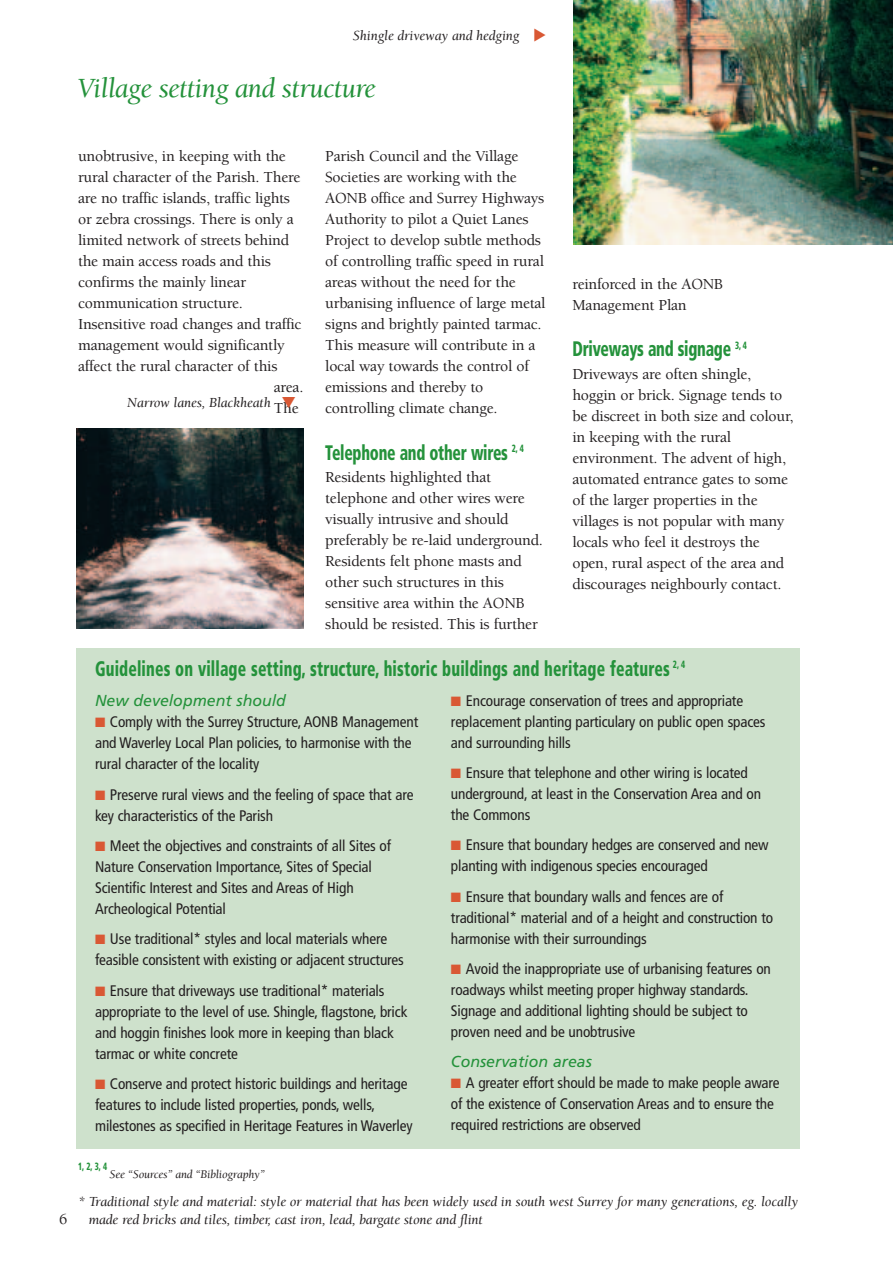
<style>
.page{position:relative;width:893px;height:1263px;background:#fff}
.page>*{position:absolute;margin:0;border:0;box-sizing:border-box;transform-origin:0 0}
.t1{font:italic 28.5px "Berkeley";letter-spacing:-.025em;color:#24923b}
.t2{font:900 condensed 21px "Frutiger";letter-spacing:.01em;color:#24923b;scale:.75 1}
.t3{font:900 condensed 21px "Frutiger";letter-spacing:-.015em;color:#24923b;scale:.75 1}
.t4{font:italic 15.9px "Frutiger";color:#24923b}
.t5{font:500 15.75px/21px "Berkeley";letter-spacing:-.015em;color:#231f20}
.t6{font:condensed 15.3px/21px "Frutiger";letter-spacing:-.01em;color:#231f20}
.t7{font:italic 14.25px/18px "Berkeley";letter-spacing:-.01em;color:#231f20}
.t8{font:italic 12px "Berkeley";letter-spacing:-.015em;color:#231f20}
.t9{font:900 condensed 10.5px "Frutiger";color:#24923b;scale:.75 1}
.s1{color:#d95834}
</style>
<div class="page">
<div style="left:77px;top:648px;width:722px;height:500px;background:#cee1cc"></div>
<img style="left:77px;top:428px;width:226px;height:201px">
<img style="left:573px;top:0;width:319px;height:244px">
<p class="t7" style="left:353px;top:27px;width:168px">Shingle driveway and hedging</p>
<h1 class="t1" style="left:77px;top:77px;width:300px">Village setting and structure</h1>
<p class="t5" style="left:78px;top:147px;width:209px">unobtrusive, in keeping with the</p>
<p class="t5" style="left:78px;top:168px;width:224px">rural character of the Parish. There</p>
<p class="t5" style="left:78px;top:189px;width:213px">are no traffic islands, traffic lights</p>
<p class="t5" style="left:78px;top:210px;width:217px">or zebra crossings. There is only a</p>
<p class="t5" style="left:78px;top:231px;width:212px">limited network of streets behind</p>
<p class="t5" style="left:78px;top:252px;width:194px">the main access roads and this</p>
<p class="t5" style="left:78px;top:273px;width:169px">confirms the mainly linear</p>
<p class="t5" style="left:78px;top:294px;width:166px">communication structure.</p>
<p class="t5" style="left:78px;top:315px;width:225px">Insensitive road changes and traffic</p>
<p class="t5" style="left:78px;top:336px;width:208px">management would significantly</p>
<p class="t5" style="left:78px;top:357px;width:201px">affect the rural character of this</p>
<p class="t5" style="left:274px;top:378px;width:31px">area.</p>
<p class="t5" style="left:274px;top:399px;width:26px">The</p>
<p class="t7" style="left:127px;top:395px;width:145px">Narrow lanes, Blackheath</p>
<p class="t5" style="left:325px;top:147px;width:222px">Parish Council and the Village<br>Societies are working with the<br>AONB office and Surrey Highways<br>Authority to pilot a Quiet Lanes<br>Project to develop subtle methods of controlling traffic speed in rural areas without the need for the urbanising influence of large metal signs and brightly painted tarmac.<br>This measure will contribute in a local way towards the control of emissions and thereby to controlling climate change.</p>
<h2 class="t3" style="left:325px;top:444px;width:266px">Telephone and other wires <sup>2,</sup> <sup>4</sup></h2>
<p class="t5" style="left:325px;top:468px;width:219px">Residents highlighted that telephone and other wires were visually intrusive and should preferably be re-laid underground.<br>Residents felt phone masts and other such structures in this sensitive area within the AONB should be resisted. This is further</p>
<p class="t5" style="left:572px;top:275px;width:152px">reinforced in the AONB<br>Management Plan</p>
<h2 class="t3" style="left:572px;top:341px;width:234px">Driveways and signage <sup>3,</sup> <sup>4</sup></h2>
<p class="t5" style="left:572px;top:365px;width:223px">Driveways are often shingle, hoggin or brick. Signage tends to be discreet in both size and colour, in keeping with the rural environment. The advent of high, automated entrance gates to some of the larger properties in the villages is not popular with many locals who feel it destroys the open, rural aspect of the area and discourages neighbourly contact.</p>
<p class="t5" style="left:59px;top:1210px;width:10px">6</p>
<h2 class="t2" style="left:95px;top:660px;width:788px">Guidelines on village setting, structure, historic buildings and heritage features <sup>2,</sup> <sup>4</sup></h2>
<p class="t4" style="left:95px;top:694px;width:192px">New development should</p>
<p class="t6" style="left:95px;top:713px;width:324px"><span class="s1">■</span> Comply with the Surrey Structure, AONB Management and Waverley Local Plan policies, to harmonise with the rural character of the locality</p>
<p class="t6" style="left:95px;top:785px;width:320px"><span class="s1">■</span> Preserve rural views and the feeling of space that are key characteristics of the Parish</p>
<p class="t6" style="left:95px;top:836px;width:297px"><span class="s1">■</span> Meet the objectives and constraints of all Sites of Nature Conservation Importance, Sites of Special Scientific Interest and Sites and Areas of High Archeological Potential</p>
<p class="t6" style="left:95px;top:930px;width:310px"><span class="s1">■</span> Use traditional* styles and local materials where feasible consistent with existing or adjacent structures</p>
<p class="t6" style="left:95px;top:981px;width:314px"><span class="s1">■</span> Ensure that driveways use traditional* materials appropriate to the level of use. Shingle, flagstone, brick and hoggin finishes look more in keeping than black tarmac or white concrete</p>
<p class="t6" style="left:95px;top:1074px;width:319px"><span class="s1">■</span> Conserve and protect historic buildings and heritage features to include listed properties, ponds, wells, milestones as specified in Heritage Features in Waverley</p>
<p class="t6" style="left:451px;top:691px;width:316px"><span class="s1">■</span> Encourage conservation of trees and appropriate replacement planting particulary on public open spaces and surrounding hills</p>
<p class="t6" style="left:451px;top:763px;width:311px"><span class="s1">■</span> Ensure that telephone and other wiring is located underground, at least in the Conservation Area and on the Commons</p>
<p class="t6" style="left:451px;top:836px;width:319px"><span class="s1">■</span> Ensure that boundary hedges are conserved and new planting with indigenous species encouraged</p>
<p class="t6" style="left:451px;top:887px;width:324px"><span class="s1">■</span> Ensure that boundary walls and fences are of traditional* material and of a height and construction to harmonise with their surroundings</p>
<p class="t6" style="left:451px;top:960px;width:321px"><span class="s1">■</span> Avoid the inappropriate use of urbanising features on roadways whilst meeting proper highway standards.<br>Signage and additional lighting should be subject to proven need and be unobtrusive</p>
<p class="t4" style="left:451px;top:1056px;width:142px">Conservation areas</p>
<p class="t6" style="left:451px;top:1074px;width:330px"><span class="s1">■</span> A greater effort should be made to make people aware of the existence of Conservation Areas and to ensure the required restrictions are observed</p>
<p class="t9" style="left:78px;top:1162px;width:40px">1, 2, 3, 4</p>
<p class="t8" style="left:110px;top:1169px;width:157px">See “Sources” and “Bibliography”</p>
<p class="t7" style="left:89px;top:1193px;width:711px;text-indent:-11px">* Traditional style and material: style or material that has been widely used in south west Surrey for many generations, eg. locally made red bricks and tiles, timber, cast iron, lead, bargate stone and flint</p>
</div>
